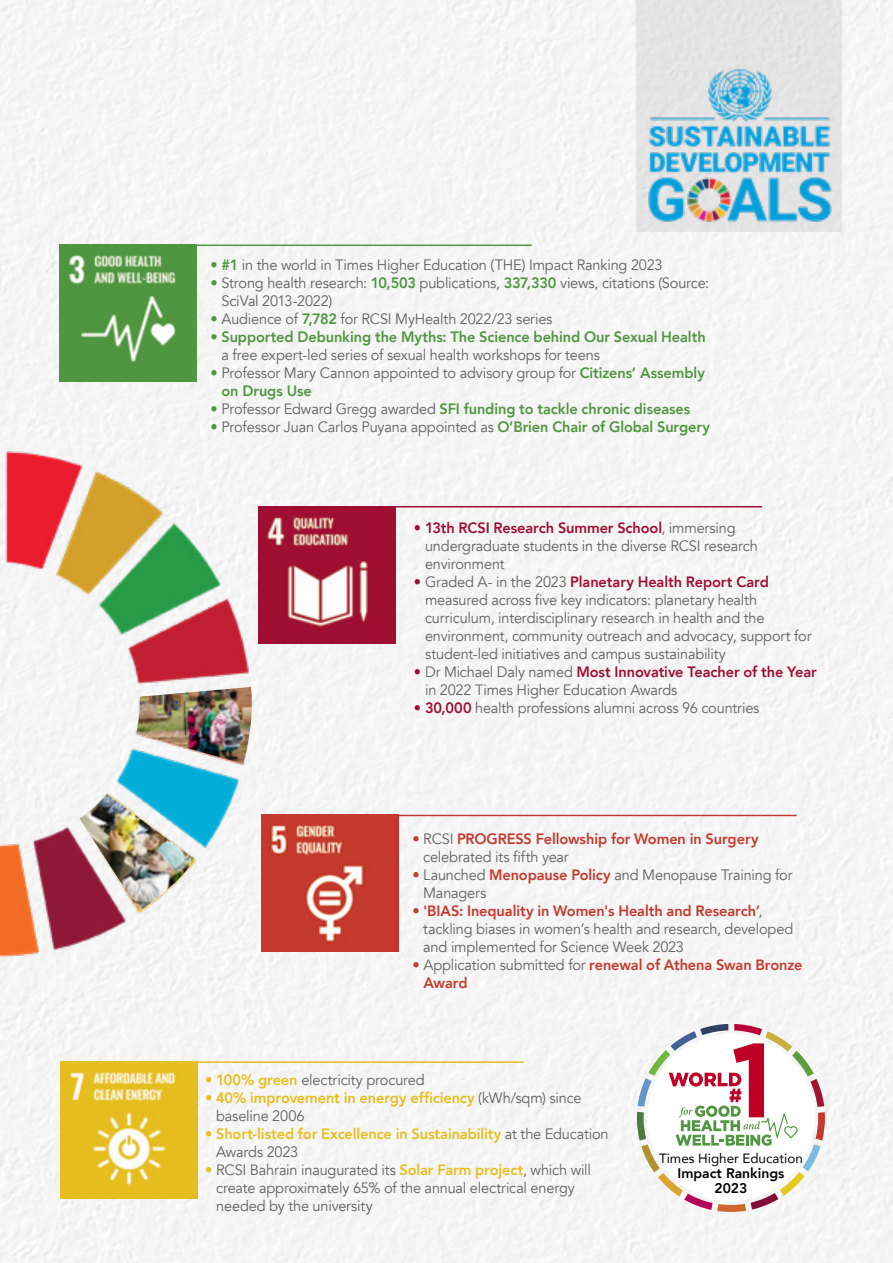
<style>
.page{position:relative;width:893px;height:1263px;background:#f5f5f5}
.page>*{position:absolute;margin:0;border:0;box-sizing:border-box;transform-origin:0 0}
.t1{font:15px/18px "Avenir";letter-spacing:-.01em;color:#616161}
.t2{font:800 15px/18px "Avenir";letter-spacing:-.005em;color:#e6be1f}
.t3{font:800 15px "Avenir";letter-spacing:-.005em;color:#509640}
.t4{font:800 15px/18px "Avenir";letter-spacing:-.005em;color:#c43a2e}
.t5{font:800 13.95px/14.7px "Avenir";color:#000;text-align:center}
.t6{font:13.35px "Avenir";color:#000}
.s1{font-weight:800;color:#509640}
.s2{font-weight:400;color:#616161}
.s3{font-weight:800;color:#9f0f33}
.s4{font-weight:800;color:#c43a2e}
.s5{font-weight:800;color:#e6be1f}
</style>
<div class="page">
<img style="left:60px;top:245px;width:137px;height:137px">
<div style="left:637px;top:0;width:205px;height:231px;background:#e4e4e4"></div>
<img style="left:648px;top:68px;width:184px;height:154px">
<hr style="left:197px;top:245px;width:335px;height:1px;background:#509640">
<img style="left:261px;top:506px;width:134px;height:137px">
<hr style="left:395px;top:506px;width:367px;height:1px;background:#9f0f33">
<img style="left:261px;top:815px;width:137px;height:137px">
<hr style="left:398px;top:815px;width:399px;height:1px;background:#c43a2e">
<hr style="left:189px;top:1061px;width:335px;height:2px;background:#e6be1f">
<img style="left:60px;top:1061px;width:137px;height:137px">
<img style="left:0;top:441px;width:261px;height:527px">
<img style="left:136px;top:687px;width:120px;height:77px">
<img style="left:80px;top:794px;width:115px;height:117px">
<svg style="left:637px;top:1024px;width:188px;height:188px"></svg>
<p class="t1" style="left:210px;top:257px;width:454px"><span class="s1">• #1</span> in the world in Times Higher Education (THE) Impact Ranking 2023</p>
<p class="t1" style="left:222px;top:275px;width:489px;text-indent:-11px"><span class="s1">•</span> Strong health research: <span class="s1">10,503</span> publications, <span class="s1">337,330</span> views, citations (Source:<br>SciVal 2013-2022)</p>
<p class="t1" style="left:210px;top:311px;width:343px"><span class="s1">•</span> Audience of <span class="s1">7,782</span> for RCSI MyHealth 2022/23 series</p>
<p class="t3" style="left:210px;top:326px;width:497px">• Supported Debunking the Myths: The Science behind Our Sexual Health</p>
<p class="t1" style="left:222px;top:347px;width:380px">a free expert-led series of sexual health workshops for teens</p>
<p class="t1" style="left:222px;top:365px;width:485px;text-indent:-11px"><span class="s1">•</span> Professor Mary Cannon appointed to advisory group for <span class="s1">Citizens’ Assembly on Drugs Use</span></p>
<p class="t3" style="left:210px;top:398px;width:481px">• <span class="s2">Professor Edward Gregg awarded</span> SFI funding to tackle chronic diseases</p>
<p class="t1" style="left:210px;top:419px;width:501px"><span class="s1">•</span> Professor Juan Carlos Puyana appointed as <span class="s1">O’Brien Chair of Global Surgery</span></p>
<p class="t1" style="left:425px;top:519px;width:334px;text-indent:-11px"><span class="s3">• 13th RCSI Research Summer School</span>, immersing undergraduate students in the diverse RCSI research environment</p>
<p class="t1" style="left:425px;top:573px;width:388px;text-indent:-11px"><span class="s3">•</span> Graded A- in the 2023 <span class="s3">Planetary Health Report Card </span>measured across five key indicators: planetary health curriculum, interdisciplinary research in health and the environment, community outreach and advocacy, support for student-led initiatives and campus sustainability</p>
<p class="t1" style="left:425px;top:663px;width:393px;text-indent:-11px"><span class="s3">•</span> Dr Michael Daly named <span class="s3">Most Innovative Teacher of the Year </span>in 2022 Times Higher Education Awards</p>
<p class="t1" style="left:414px;top:699px;width:347px"><span class="s3">• 30,000</span> health professions alumni across 96 countries</p>
<p class="t4" style="left:423px;top:830px;width:337px;text-indent:-11px">• <span class="s2">RCSI</span> PROGRESS Fellowship for Women in Surgery <span class="s2">celebrated its fifth year</span></p>
<p class="t1" style="left:423px;top:866px;width:371px;text-indent:-11px"><span class="s4">•</span> Launched <span class="s4">Menopause Policy</span> and Menopause Training for<br>Managers</p>
<p class="t1" style="left:423px;top:902px;width:372px;text-indent:-11px"><span class="s4">• 'BIAS: Inequality in Women's Health and Research’</span>, tackling biases in women’s health and research, developed and implemented for Science Week 2023</p>
<p class="t4" style="left:423px;top:956px;width:381px;text-indent:-11px">• <span class="s2">Application submitted for</span> renewal of Athena Swan Bronze<br>Award</p>
<p class="t1" style="left:205px;top:1071px;width:221px"><span class="s5">• 100% green</span> electricity procured</p>
<p class="t2" style="left:216px;top:1089px;width:367px;text-indent:-11px">• 40% improvement in energy efficiency <span class="s2">(kWh/sqm) since baseline 2006</span></p>
<p class="t2" style="left:216px;top:1125px;width:394px;text-indent:-11px">• Short-listed for Excellence in Sustainability <span class="s2">at the Education<br>Awards 2023</span></p>
<p class="t1" style="left:216px;top:1161px;width:376px;text-indent:-11px"><span class="s5">•</span> RCSI Bahrain inaugurated its <span class="s5">Solar Farm project</span>, which will create approximately 65% of the annual electrical energy needed by the university</p>
<p class="t6" style="left:659px;top:1148px;width:145px">Times Higher Education</p>
<p class="t5" style="left:677px;top:1166px;width:108px">Impact Rankings<br>2023</p>
</div>
